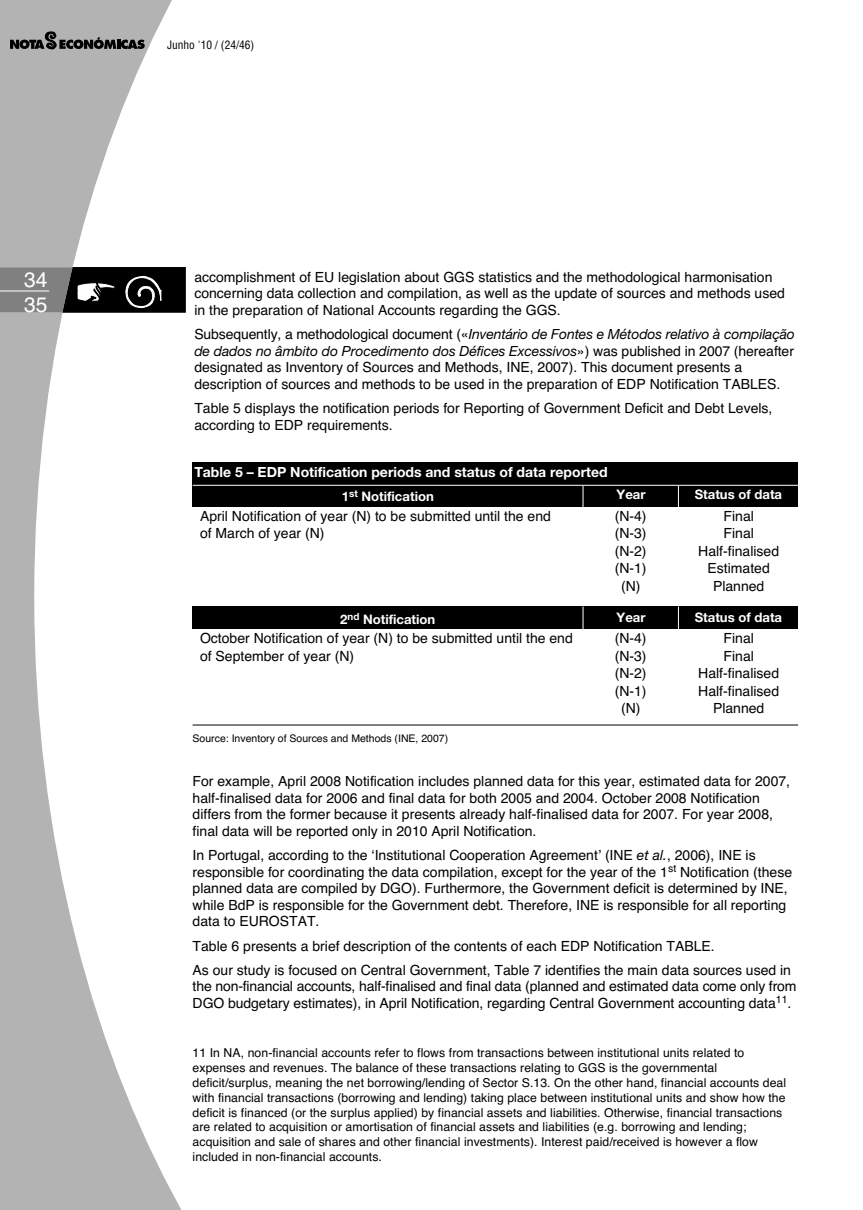
<style>
.page{position:relative;width:863px;height:1210px;background:#fff}
.page>*{position:absolute;margin:0;border:0;box-sizing:border-box;transform-origin:0 0}
.t1{font:21px/25.2px "Helvetica";color:#fff}
.t2{font:14px/17.5px "Helvetica";color:#000}
.t3{font:italic 14px/16.6px "Helvetica Neue";letter-spacing:-.005em;color:#000}
.t4{font:700 14px "Helvetica Neue";color:#fff}
.t5{font:700 13.12px "Helvetica Neue";color:#fff}
.t6{font:12.25px/14.9px "Helvetica";letter-spacing:.005em;color:#000}
.t7{font:condensed 11.38px "Helvetica";color:#000}
.t8{font:10.5px "Helvetica";color:#000}
.s1{font-family:"Helvetica";font-style:normal}
.s2{font-family:"Helvetica Neue";font-style:italic}
</style>
<div class="page">
<svg style="left:0;top:0;width:193px;height:1209px"></svg>
<svg style="left:10px;top:31px;width:135px;height:19px"></svg>
<svg style="left:0;top:267px;width:186px;height:45px"></svg>
<hr style="left:0;top:291px;width:49px;height:1px;background:#fff">
<hr style="left:193px;top:724px;width:605px;height:1px;background:#000">
<div style="left:193px;top:462px;width:605px;height:22px;background:#000"></div>
<div style="left:193px;top:484px;width:605px;height:22px;background:#000"></div>
<svg style="left:583px;top:486px;width:1px;height:21px"></svg>
<svg style="left:678px;top:486px;width:1px;height:21px"></svg>
<div style="left:193px;top:606px;width:605px;height:23px;background:#000"></div>
<svg style="left:583px;top:606px;width:1px;height:23px"></svg>
<svg style="left:678px;top:606px;width:1px;height:23px"></svg>
<hr style="left:193px;top:485px;width:605px;height:1px;background:#fff">
<h1 class="t1" style="left:24px;top:269px;width:25px">34<br>35</h1>
<p class="t7" style="left:167px;top:40px;width:89px">Junho '10 / (24/46)</p>
<p class="t2" style="left:194px;top:270px;width:592px;line-height:16.6px">accomplishment of EU legislation about GGS statistics and the methodological harmonisation concerning data collection and compilation, as well as the update of sources and methods used in the preparation of National Accounts regarding the GGS.</p>
<p class="t3" style="left:194px;top:327px;width:602px"><span class="s1">Subsequently, a methodological document («</span>Inventário de Fontes e Métodos relativo à compilação de dados no âmbito do Procedimento dos Défices Excessivos<span class="s1">») was published in 2007 (hereafter</span></p>
<p class="t2" style="left:194px;top:360px;width:587px;line-height:16.6px">designated as Inventory of Sources and Methods, INE, 2007). This document presents a description of sources and methods to be used in the preparation of EDP Notification TABLES.</p>
<p class="t2" style="left:194px;top:401px;width:579px;line-height:16.6px">Table 5 displays the notification periods for Reporting of Government Deficit and Debt Levels, according to EDP requirements.</p>
<p class="t4" style="left:194px;top:467px;width:415px">Table 5 – EDP Notification periods and status of data reported</p>
<p class="t5" style="left:342px;top:492px;width:94px">1<sup>st</sup> Notification</p>
<p class="t5" style="left:616px;top:490px;width:30px">Year</p>
<p class="t5" style="left:694px;top:490px;width:89px">Status of data</p>
<p class="t2" style="left:615px;top:508px;width:33px;text-align:center">(N-4) (N-3) (N-2) (N-1) (N)</p>
<p class="t2" style="left:615px;top:630px;width:33px;text-align:center">(N-4) (N-3) (N-2) (N-1) (N)</p>
<p class="t2" style="left:200px;top:508px;width:352px">April Notification of year (N) to be submitted until the end of March of year (N)</p>
<p class="t2" style="left:698px;top:508px;width:82px;text-align:center">Final<br>Final<br>Half-finalised<br>Estimated<br>Planned</p>
<p class="t5" style="left:340px;top:614px;width:97px">2<sup>nd</sup> Notification</p>
<p class="t5" style="left:616px;top:612px;width:30px">Year</p>
<p class="t5" style="left:694px;top:612px;width:89px">Status of data</p>
<p class="t2" style="left:200px;top:630px;width:374px">October Notification of year (N) to be submitted until the end of September of year (N)</p>
<p class="t2" style="left:698px;top:630px;width:82px;text-align:center">Final<br>Final<br>Half-finalised<br>Half-finalised<br>Planned</p>
<p class="t8" style="left:193px;top:734px;width:257px">Source: Inventory of Sources and Methods (INE, 2007)</p>
<p class="t2" style="left:193px;top:774px;width:599px;line-height:16.6px">For example, April 2008 Notification includes planned data for this year, estimated data for 2007, half-finalised data for 2006 and final data for both 2005 and 2004. October 2008 Notification differs from the former because it presents already half-finalised data for 2007. For year 2008, final data will be reported only in 2010 April Notification.</p>
<p class="t2" style="left:193px;top:848px;width:601px;line-height:16.6px">In Portugal, according to the ‘Institutional Cooperation Agreement’ (INE <span class="s2">et al.</span>, 2006), INE is responsible for coordinating the data compilation, except for the year of the 1<sup>st</sup> Notification (these planned data are compiled by DGO). Furthermore, the Government deficit is determined by INE, while BdP is responsible for the Government debt. Therefore, INE is responsible for all reporting data to EUROSTAT.</p>
<p class="t2" style="left:193px;top:934px;width:600px;line-height:24.2px">Table 6 presents a brief description of the contents of each EDP Notification TABLE.<br>As our study is focused on Central Government, Table 7 identifies the main data sources used in</p>
<p class="t2" style="left:193px;top:979px;width:605px;line-height:16.6px">the non-financial accounts, half-finalised and final data (planned and estimated data come only from<br>DGO budgetary estimates), in April Notification, regarding Central Government accounting data<sup>11</sup>.</p>
<p class="t6" style="left:193px;top:1046px;width:595px">11 In NA, non-financial accounts refer to flows from transactions between institutional units related to expenses and revenues. The balance of these transactions relating to GGS is the governmental deficit/surplus, meaning the net borrowing/lending of Sector S.13. On the other hand, financial accounts deal with financial transactions (borrowing and lending) taking place between institutional units and show how the deficit is financed (or the surplus applied) by financial assets and liabilities. Otherwise, financial transactions are related to acquisition or amortisation of financial assets and liabilities (e.g. borrowing and lending; acquisition and sale of shares and other financial investments). Interest paid/received is however a flow included in non-financial accounts.</p>
</div>
